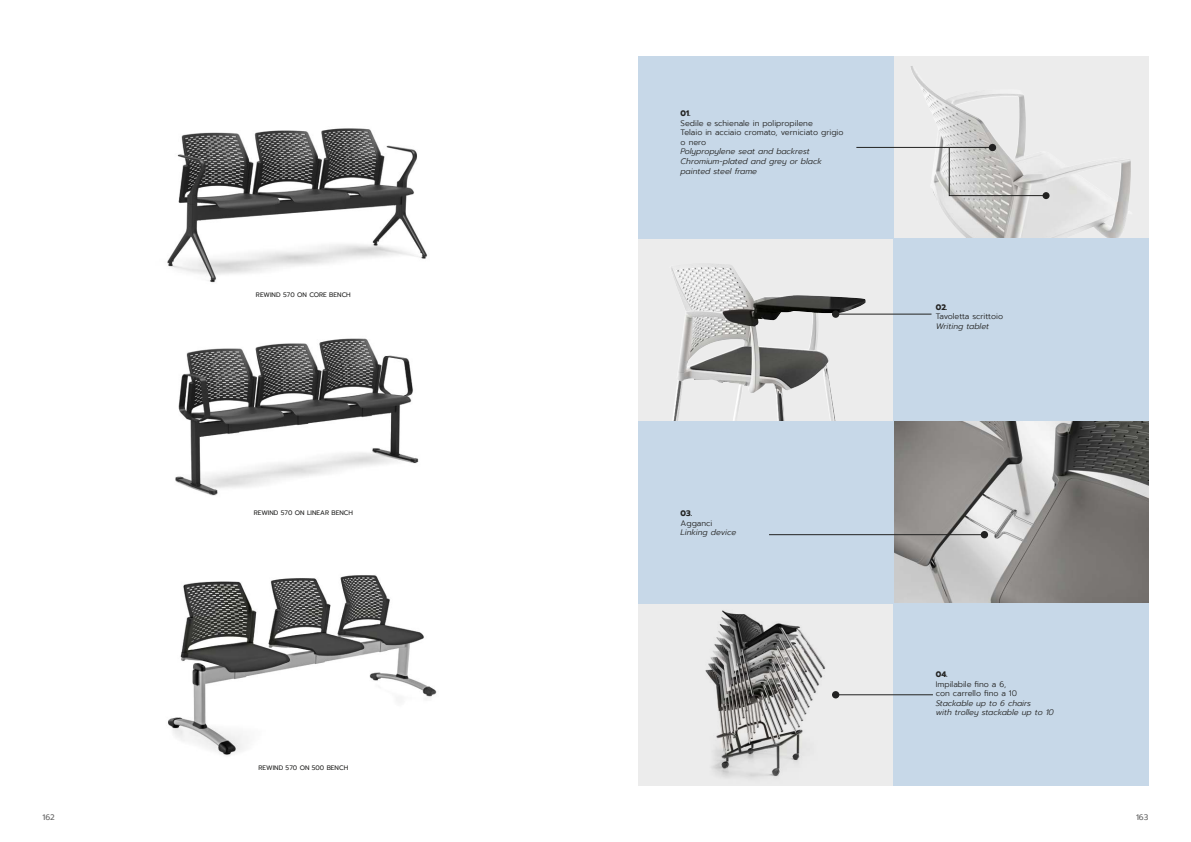
<style>
.page{position:relative;width:1191px;height:842px;background:#fff}
.page>*{position:absolute;margin:0;border:0;box-sizing:border-box;transform-origin:0 0}
.t1{font:italic 300 8px/9.6px "Prompt";color:#222221}
.t2{font:300 8px/9.6px "Prompt";color:#222221}
.t3{font:700 8px "Prompt";color:#222221}
.t4{font:8px "Prompt";color:#636363}
.t5{font:6.5px "Prompt";color:#222221}
</style>
<div class="page">
<div style="left:638px;top:603px;width:255px;height:182px;background:#ececec"></div>
<img style="left:694px;top:603px;width:142px;height:175px">
<div style="left:638px;top:239px;width:255px;height:182px;background:#ececec"></div>
<img style="left:671px;top:264px;width:194px;height:157px">
<svg style="left:893px;top:57px;width:255px;height:182px;background:#e4e4e4"></svg>
<img style="left:910px;top:66px;width:15px;height:33px">
<img style="left:893px;top:421px;width:255px;height:182px">
<div style="left:893px;top:239px;width:255px;height:182px;background:#c7d8e8"></div>
<div style="left:893px;top:603px;width:255px;height:182px;background:#c7d8e8"></div>
<div style="left:638px;top:57px;width:255px;height:182px;background:#c7d8e8"></div>
<div style="left:638px;top:421px;width:255px;height:182px;background:#c7d8e8"></div>
<hr style="left:856px;top:147px;width:136px;height:1px;background:#222221">
<div style="left:988px;top:144px;width:8px;height:7px;background:#222221;border-radius:50%"></div>
<hr style="left:835px;top:314px;width:96px;height:1px;background:#222221">
<div style="left:832px;top:310px;width:7px;height:8px;background:#222221;border-radius:50%"></div>
<div style="left:832px;top:691px;width:7px;height:7px;background:#222221;border-radius:50%"></div>
<hr style="left:835px;top:694px;width:98px;height:1px;background:#222221">
<hr style="left:769px;top:534px;width:215px;height:1px;background:#222221">
<div style="left:980px;top:531px;width:8px;height:7px;background:#222221;border-radius:50%"></div>
<svg style="left:948px;top:147px;width:98px;height:49px;background:#c7c6c5"></svg>
<div style="left:1042px;top:192px;width:7px;height:7px;background:#222221;border-radius:50%"></div>
<img style="left:175px;top:338px;width:244px;height:158px">
<img style="left:167px;top:128px;width:261px;height:155px">
<img style="left:168px;top:575px;width:269px;height:181px">
<p class="t5" style="left:256px;top:290px;width:96px">REWIND 570 ON CORE BENCH</p>
<p class="t5" style="left:254px;top:508px;width:101px">REWIND 570 ON LINEAR BENCH</p>
<p class="t5" style="left:258px;top:763px;width:91px">REWIND 570 ON 500 BENCH</p>
<p class="t3" style="left:680px;top:107px;width:12px">01.</p>
<p class="t2" style="left:680px;top:118px;width:164px">Sedile e schienale in polipropilene<br>Telaio in acciaio cromato, verniciato grigio o nero</p>
<p class="t1" style="left:680px;top:147px;width:143px">Polypropylene seat and backrest<br>Chromium-plated and grey or black painted steel frame</p>
<p class="t3" style="left:680px;top:507px;width:13px">03.</p>
<p class="t2" style="left:680px;top:518px;width:33px">Agganci</p>
<p class="t1" style="left:680px;top:527px;width:57px">Linking device</p>
<p class="t3" style="left:935px;top:301px;width:13px">02.</p>
<p class="t2" style="left:935px;top:311px;width:69px">Tavoletta scrittoio</p>
<p class="t1" style="left:935px;top:321px;width:55px">Writing tablet</p>
<p class="t3" style="left:935px;top:668px;width:13px">04.</p>
<p class="t2" style="left:935px;top:679px;width:83px">Impilabile fino a 6, con carrello fino a 10</p>
<p class="t1" style="left:935px;top:698px;width:120px">Stackable up to 6 chairs<br>with trolley stackable up to 10</p>
<p class="t4" style="left:43px;top:811px;width:14px">162</p>
<p class="t4" style="left:1136px;top:811px;width:14px">163</p>
</div>
